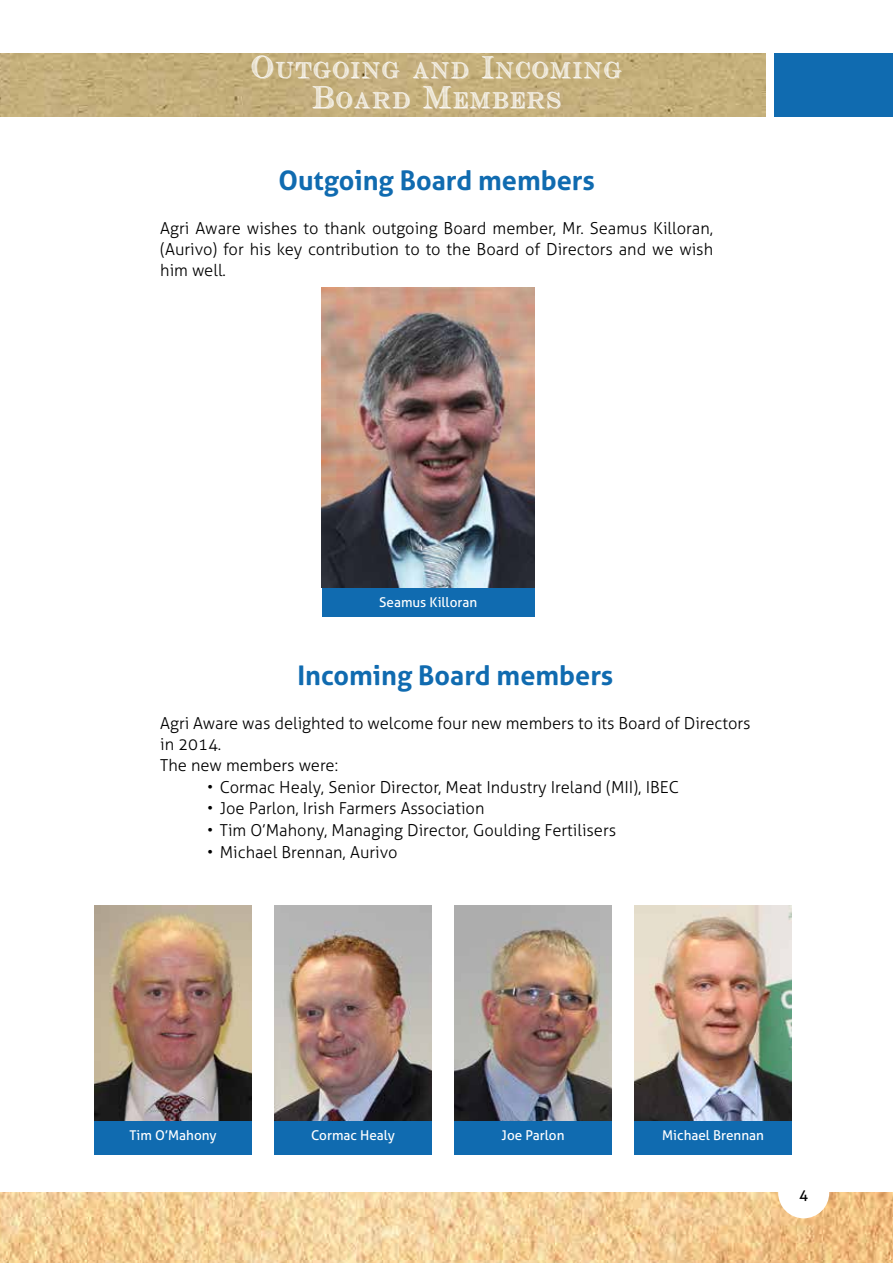
<style>
.page{position:relative;width:893px;height:1263px;background:#fff}
.page>*{position:absolute;margin:0;border:0;box-sizing:border-box;transform-origin:0 0}
.t1{font:700 27px "Aller";color:#106bb0}
.t2{font:22.5px/30px "Cash Currency";letter-spacing:.1em;color:#fff;text-align:center}
.t3{font:300 16.5px/21px "Aller";color:#000;text-align:justify}
.t4{font:15px "Aller";color:#000}
.t5{font:13.5px "Aller";color:#fff}
</style>
<div class="page">
<img style="left:0;top:1193px;width:893px;height:70px">
<img style="left:0;top:53px;width:765px;height:64px">
<div style="left:774px;top:53px;width:119px;height:64px;background:#106bb0"></div>
<div style="left:322px;top:587px;width:212px;height:30px;background:#106bb0"></div>
<img style="left:322px;top:287px;width:212px;height:300px">
<div style="left:274px;top:1120px;width:158px;height:34px;background:#106bb0"></div>
<div style="left:454px;top:1120px;width:158px;height:34px;background:#106bb0"></div>
<div style="left:94px;top:1120px;width:158px;height:34px;background:#106bb0"></div>
<div style="left:634px;top:1120px;width:158px;height:34px;background:#106bb0"></div>
<img style="left:634px;top:906px;width:158px;height:215px">
<img style="left:274px;top:906px;width:158px;height:215px">
<img style="left:454px;top:906px;width:158px;height:215px">
<img style="left:94px;top:906px;width:158px;height:215px">
<div style="left:778px;top:1167px;width:51px;height:51px;background:#fff;border-radius:50%"></div>
<h2 class="t2" style="left:252px;top:54px;width:371px">Outgoing and Incoming<br>Board Members</h2>
<h1 class="t1" style="left:278px;top:164px;width:318px">Outgoing Board members</h1>
<p class="t3" style="left:160px;top:217px;width:554px">Agri Aware wishes to thank outgoing Board member, Mr. Seamus Killoran, (Aurivo) for his key contribution to to the Board of Directors and we wish him well.</p>
<p class="t5" style="left:379px;top:594px;width:99px">Seamus Killoran</p>
<h1 class="t1" style="left:297px;top:659px;width:317px">Incoming Board members</h1>
<p class="t3" style="left:160px;top:713px;width:592px;text-align:left">Agri Aware was delighted to welcome four new members to its Board of Directors in 2014.<br>The new members were:</p>
<p class="t3" style="left:207px;top:776px;width:473px">• Cormac Healy, Senior Director, Meat Industry Ireland (MII), IBEC</p>
<p class="t3" style="left:207px;top:798px;width:279px">• Joe Parlon, Irish Farmers Association</p>
<p class="t3" style="left:207px;top:820px;width:411px">• Tim O’Mahony, Managing Director, Goulding Fertilisers</p>
<p class="t3" style="left:207px;top:842px;width:192px">• Michael Brennan, Aurivo</p>
<p class="t5" style="left:129px;top:1127px;width:89px">Tim O’Mahony</p>
<p class="t5" style="left:311px;top:1127px;width:86px">Cormac Healy</p>
<p class="t5" style="left:502px;top:1127px;width:64px">Joe Parlon</p>
<p class="t5" style="left:662px;top:1127px;width:103px">Michael Brennan</p>
<p class="t4" style="left:799px;top:1187px;width:10px">4</p>
</div>
